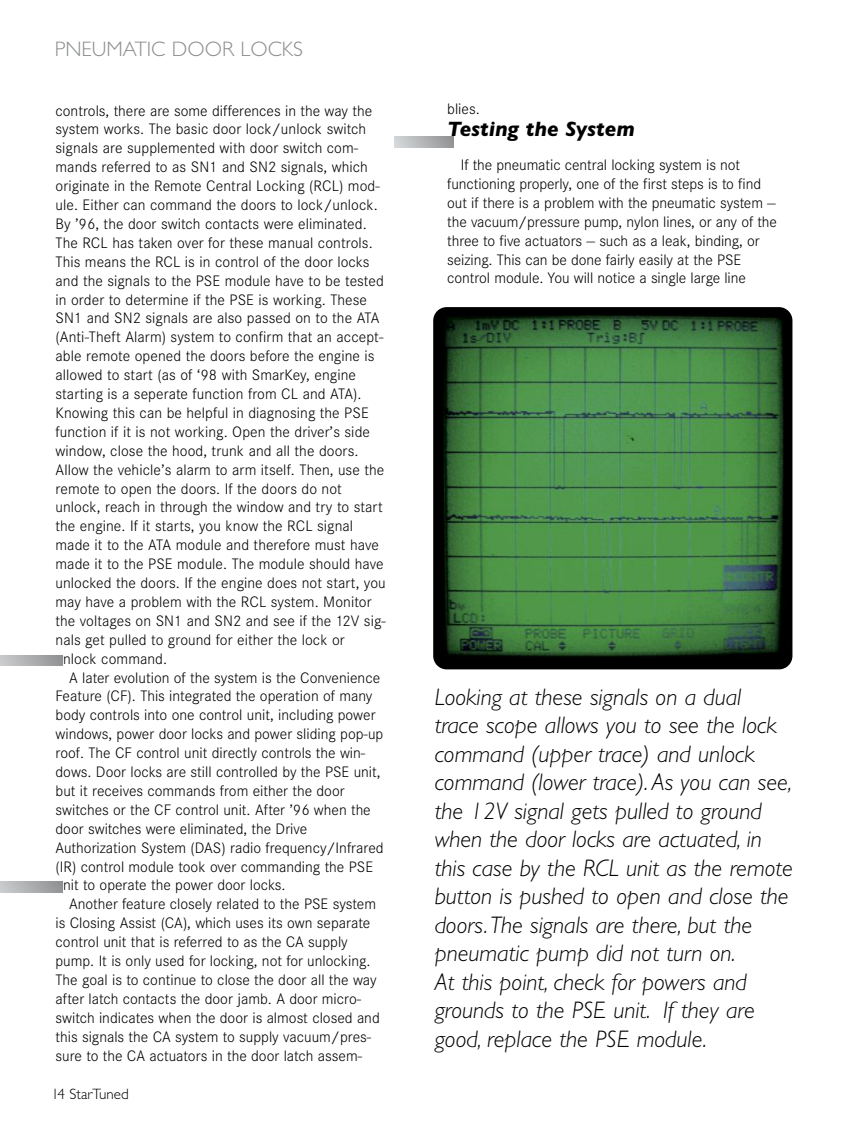
<style>
.page{position:relative;width:851px;height:1134px;background:#fff}
.page>*{position:absolute;margin:0;border:0;box-sizing:border-box;transform-origin:0 0}
.t1{font:italic 300 24px/28.5px "Gill Sans";color:#000}
.t2{font:300 21px "Gill Sans";color:#8b8d8f}
.t3{font:italic 700 21px "Gill Sans";color:#000}
.t4{font:300 15.75px/18.9px "Corporate S";color:#000}
.t5{font:300 15px "Gill Sans";color:#000}
</style>
<div class="page">
<svg style="left:0;top:655px;width:63px;height:11px"></svg>
<svg style="left:0;top:881px;width:63px;height:11px"></svg>
<img style="left:433px;top:307px;width:359px;height:362px;border-radius:14px">
<svg style="left:394px;top:137px;width:59px;height:11px"></svg>
<h2 class="t2" style="left:55px;top:37px;width:250px">PNEUMATIC DOOR LOCKS</h2>
<p class="t4" style="left:56px;top:101px;width:332px">controls, there are some differences in the way the system works. The basic door lock/unlock switch signals are supplemented with door switch com&shy;mands referred to as SN1 and SN2 signals, which originate in the Remote Central Locking (RCL) mod&shy;ule. Either can command the doors to lock/unlock.<br>By ’96, the door switch contacts were eliminated.<br>The RCL has taken over for these manual controls.<br>This means the RCL is in control of the door locks and the signals to the PSE module have to be tested in order to determine if the PSE is working. These SN1 and SN2 signals are also passed on to the ATA (Anti-Theft Alarm) system to confirm that an accept&shy;able remote opened the doors before the engine is allowed to start (as of ‘98 with SmarKey, engine starting is a seperate function from CL and ATA).<br>Knowing this can be helpful in diagnosing the PSE function if it is not working. Open the driver’s side window, close the hood, trunk and all the doors.<br>Allow the vehicle’s alarm to arm itself. Then, use the remote to open the doors. If the doors do not unlock, reach in through the window and try to start the engine. If it starts, you know the RCL signal made it to the ATA module and therefore must have made it to the PSE module. The module should have unlocked the doors. If the engine does not start, you may have a problem with the RCL system. Monitor the voltages on SN1 and SN2 and see if the 12V sig&shy;nals get pulled to ground for either the lock or unlock command.</p>
<p class="t4" style="left:56px;top:668px;width:329px;text-indent:14px">A later evolution of the system is the Convenience Feature (CF). This integrated the operation of many body controls into one control unit, including power windows, power door locks and power sliding pop-up roof. The CF control unit directly controls the win&shy;dows. Door locks are still controlled by the PSE unit, but it receives commands from either the door switches or the CF control unit. After ’96 when the door switches were eliminated, the Drive Authorization System (DAS) radio frequency/Infrared (IR) control module took over commanding the PSE unit to operate the power door locks.</p>
<p class="t4" style="left:56px;top:894px;width:326px;text-indent:13px">Another feature closely related to the PSE system is Closing Assist (CA), which uses its own separate control unit that is referred to as the CA supply pump. It is only used for locking, not for unlocking.<br>The goal is to continue to close the door all the way after latch contacts the door jamb. A door micro&shy;switch indicates when the door is almost closed and this signals the CA system to supply vacuum/pres&shy;sure to the CA actuators in the door latch assem-</p>
<p class="t5" style="left:51px;top:1085px;width:79px">14 StarTuned</p>
<p class="t4" style="left:447px;top:99px;width:34px">blies.</p>
<h2 class="t3" style="left:447px;top:116px;width:189px">Testing the System</h2>
<p class="t4" style="left:447px;top:155px;width:331px;text-indent:13px">If the pneumatic central locking system is not functioning properly, one of the first steps is to find out if there is a problem with the pneumatic system -- the vacuum/pressure pump, nylon lines, or any of the three to five actuators -- such as a leak, binding, or seizing. This can be done fairly easily at the PSE control module. You will notice a single large line</p>
<p class="t1" style="left:434px;top:682px;width:360px">Looking at these signals on a dual<br>trace scope allows you to see the lock command (upper trace) and unlock command (lower trace). As you can see, the 12V signal gets pulled to ground when the door locks are actuated, in this case by the RCL unit as the remote button is pushed to open and close the doors.The signals are there, but the pneumatic pump did not turn on.<br>At this point, check for powers and grounds to the PSE unit. If they are good, replace the PSE module.</p>
</div>
